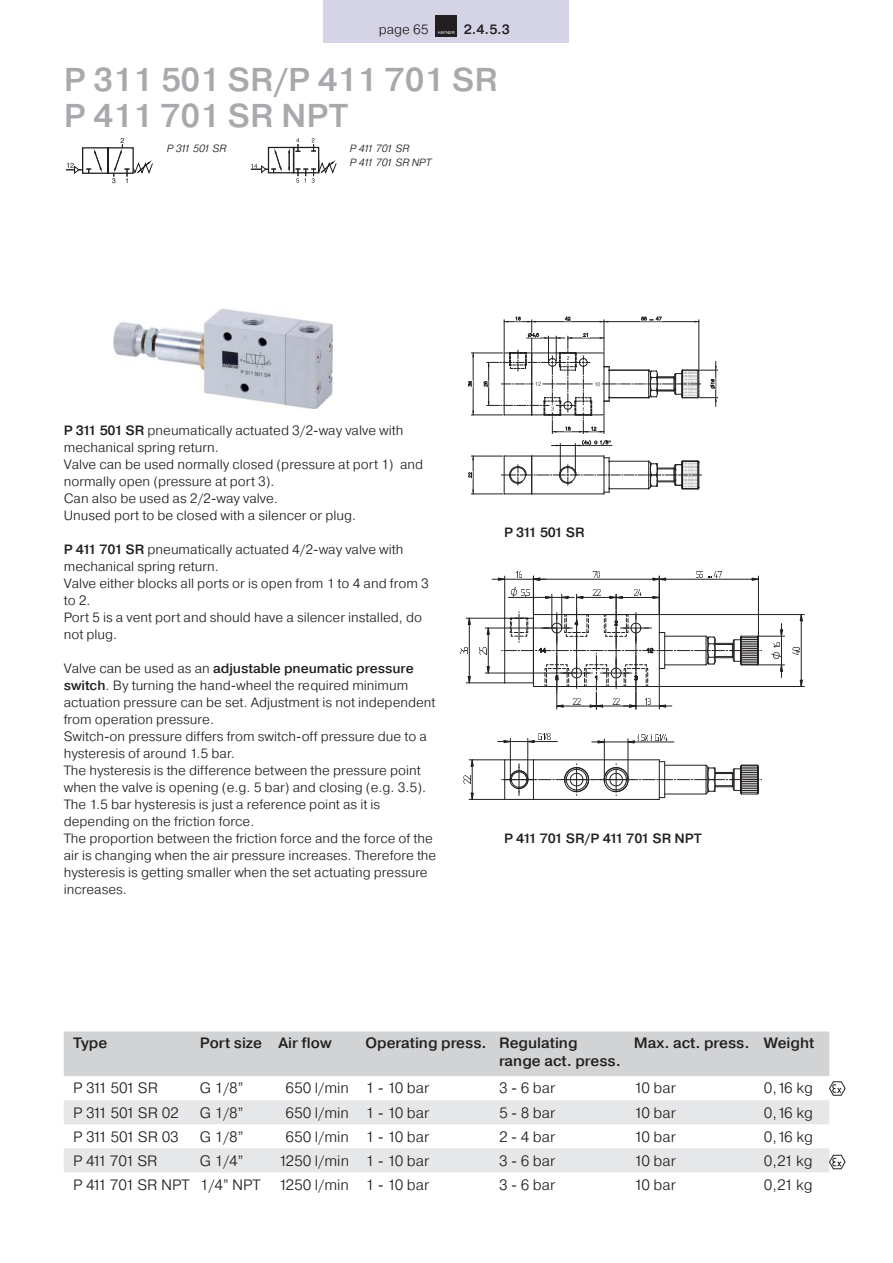
<style>
.page{position:relative;width:893px;height:1263px;background:#fff}
.page>*{position:absolute;margin:0;border:0;box-sizing:border-box;transform-origin:0 0}
.t1{font:500 33px/36px "Pragmatica";color:#a7a9ac}
.t2{font:300 15px "Pragmatica";color:#231f20}
.t3{font:500 15px/18px "Pragmatica";color:#231f20}
.t4{font:300 15px "Pragmatica";letter-spacing:-.065em;color:#231f20}
.t5{font:300 13.5px/17px "Pragmatica";color:#231f20}
.t6{font:500 13.5px "Pragmatica";letter-spacing:-.045em;color:#231f20}
.t7{font:500 13.5px "Pragmatica";letter-spacing:-.095em;color:#231f20}
.t8{font:italic 300 10.5px/13.5px "Pragmatica";letter-spacing:-.05em;color:#231f20}
.t9{font:italic 300 10.5px "Pragmatica";letter-spacing:-.095em;color:#231f20}
.s1{font-weight:500}
</style>
<div class="page">
<svg style="left:66px;top:138px;width:87px;height:45px"></svg>
<svg style="left:251px;top:138px;width:86px;height:45px"></svg>
<img style="left:113px;top:308px;width:220px;height:101px">
<svg style="left:696px;top:571px;width:25px;height:7px"></svg>
<hr style="left:758px;top:576px;width:1px;height:61px;background:#231f20">
<hr style="left:659px;top:579px;width:99px;height:1px;background:#231f20">
<svg style="left:793px;top:647px;width:7px;height:7px"></svg>
<hr style="left:659px;top:614px;width:145px;height:1px;background:#231f20">
<hr style="left:659px;top:686px;width:145px;height:1px;background:#231f20">
<hr style="left:801px;top:615px;width:1px;height:72px;background:#231f20">
<svg style="left:461px;top:647px;width:7px;height:7px"></svg>
<svg style="left:468px;top:617px;width:3px;height:8px"></svg>
<svg style="left:468px;top:676px;width:3px;height:7px"></svg>
<hr style="left:466px;top:618px;width:39px;height:1px;background:#231f20">
<hr style="left:466px;top:683px;width:39px;height:1px;background:#231f20">
<hr style="left:469px;top:618px;width:1px;height:65px;background:#231f20">
<svg style="left:592px;top:571px;width:8px;height:7px"></svg>
<svg style="left:653px;top:578px;width:13px;height:3px"></svg>
<hr style="left:659px;top:576px;width:1px;height:39px;background:#231f20">
<hr style="left:533px;top:579px;width:126px;height:1px;background:#231f20">
<svg style="left:480px;top:647px;width:6px;height:7px"></svg>
<svg style="left:487px;top:627px;width:3px;height:8px"></svg>
<svg style="left:487px;top:666px;width:3px;height:7px"></svg>
<hr style="left:485px;top:628px;width:72px;height:1px;background:#231f20">
<hr style="left:485px;top:673px;width:91px;height:1px;background:#231f20">
<hr style="left:488px;top:628px;width:1px;height:45px;background:#231f20">
<svg style="left:515px;top:571px;width:7px;height:7px"></svg>
<svg style="left:498px;top:578px;width:8px;height:3px"></svg>
<svg style="left:532px;top:578px;width:8px;height:3px"></svg>
<hr style="left:504px;top:576px;width:1px;height:42px;background:#231f20">
<hr style="left:533px;top:576px;width:1px;height:39px;background:#231f20">
<hr style="left:492px;top:579px;width:54px;height:1px;background:#231f20">
<svg style="left:501px;top:759px;width:261px;height:41px"></svg>
<svg style="left:626px;top:734px;width:41px;height:8px"></svg>
<hr style="left:628px;top:739px;width:1px;height:41px;background:#231f20">
<hr style="left:604px;top:739px;width:1px;height:41px;background:#231f20">
<hr style="left:592px;top:742px;width:82px;height:1px;background:#231f20">
<svg style="left:526px;top:734px;width:24px;height:9px"></svg>
<svg style="left:504px;top:740px;width:8px;height:3px"></svg>
<hr style="left:527px;top:738px;width:1px;height:42px;background:#231f20">
<hr style="left:510px;top:738px;width:1px;height:42px;background:#231f20">
<hr style="left:498px;top:741px;width:59px;height:1px;background:#231f20">
<svg style="left:464px;top:776px;width:7px;height:7px"></svg>
<hr style="left:469px;top:760px;width:36px;height:1px;background:#231f20">
<hr style="left:469px;top:799px;width:36px;height:1px;background:#231f20">
<hr style="left:472px;top:760px;width:1px;height:39px;background:#231f20">
<svg style="left:501px;top:588px;width:283px;height:121px"></svg>
<hr style="left:556px;top:628px;width:1px;height:81px;background:#231f20">
<hr style="left:557px;top:706px;width:39px;height:1px;background:#231f20">
<hr style="left:504px;top:494px;width:100px;height:1px;background:#231f20">
<hr style="left:604px;top:321px;width:95px;height:1px;background:#231f20">
<hr style="left:532px;top:321px;width:72px;height:1px;background:#231f20">
<hr style="left:473px;top:353px;width:1px;height:62px;background:#231f20">
<hr style="left:473px;top:456px;width:1px;height:38px;background:#231f20">
<hr style="left:471px;top:415px;width:31px;height:1px;background:#231f20">
<hr style="left:604px;top:320px;width:1px;height:31px;background:#231f20">
<hr style="left:698px;top:320px;width:1px;height:49px;background:#231f20">
<hr style="left:471px;top:456px;width:31px;height:1px;background:#231f20">
<hr style="left:531px;top:320px;width:1px;height:31px;background:#231f20">
<hr style="left:504px;top:320px;width:1px;height:31px;background:#231f20">
<hr style="left:471px;top:494px;width:31px;height:1px;background:#231f20">
<hr style="left:471px;top:353px;width:31px;height:1px;background:#231f20">
<svg style="left:641px;top:316px;width:21px;height:5px"></svg>
<svg style="left:502px;top:440px;width:199px;height:54px"></svg>
<svg style="left:564px;top:316px;width:7px;height:5px"></svg>
<svg style="left:504px;top:316px;width:32px;height:6px"></svg>
<svg style="left:468px;top:380px;width:5px;height:8px"></svg>
<svg style="left:468px;top:471px;width:5px;height:8px"></svg>
<svg style="left:483px;top:332px;width:234px;height:101px"></svg>
<div style="left:324px;top:0;width:245px;height:43px;background:#d4d4e6"></div>
<div style="left:435px;top:15px;width:22px;height:21px;background:#231f20"></div>
<svg style="left:438px;top:31px;width:16px;height:3px"></svg>
<svg style="left:64px;top:1100px;width:765px;height:72px;fill:#e6e7e8"></svg>
<svg style="left:64px;top:1032px;width:782px;height:64px"></svg>
<svg style="left:829px;top:1155px;width:17px;height:14px"></svg>
<p class="t5" style="left:379px;top:22px;width:51px">page 65</p>
<h1 class="t1" style="left:64px;top:64px;width:436px">P 311 501 SR/P 411 701 SR<br>P 411 701 SR NPT</h1>
<p class="t7" style="left:464px;top:24px;width:48px">2.4.5.3</p>
<p class="t9" style="left:167px;top:145px;width:61px">P 311 501 SR</p>
<p class="t8" style="left:350px;top:143px;width:83px">P 411 701 SR<br>P 411 701 SR NPT</p>
<p class="t5" style="left:64px;top:423px;width:361px"><span class="s1">P 311 501 SR</span> pneumatically actuated 3/2-way valve with mechanical spring return.<br>Valve can be used normally closed (pressure at port 1) and normally open (pressure at port 3).<br>Can also be used as 2/2-way valve.<br>Unused port to be closed with a silencer or plug.</p>
<p class="t5" style="left:64px;top:542px;width:367px"><span class="s1">P 411 701 SR</span> pneumatically actuated 4/2-way valve with mechanical spring return.<br>Valve either blocks all ports or is open from 1 to 4 and from 3 to 2.<br>Port 5 is a vent port and should have a silencer installed, do not plug.</p>
<p class="t5" style="left:64px;top:661px;width:374px">Valve can be used as an <span class="s1">adjustable pneumatic pressure switch</span>. By turning the hand-wheel the required minimum actuation pressure can be set. Adjustment is not independent from operation pressure.<br>Switch-on pressure differs from switch-off pressure due to a hysteresis of around 1.5 bar.<br>The hysteresis is the difference between the pressure point when the valve is opening (e.g. 5 bar) and closing (e.g. 3.5).<br>The 1.5 bar hysteresis is just a reference point as it is depending on the friction force.<br>The proportion between the friction force and the force of the air is changing when the air pressure increases. Therefore the hysteresis is getting smaller when the set actuating pressure increases.</p>
<p class="t7" style="left:504px;top:527px;width:82px">P 311 501 SR</p>
<p class="t6" style="left:504px;top:833px;width:199px">P 411 701 SR/P 411 701 SR NPT</p>
<p class="t3" style="left:73px;top:1035px;width:36px">Type</p>
<p class="t3" style="left:200px;top:1035px;width:133px">Port size Air flow</p>
<p class="t3" style="left:499px;top:1035px;width:123px;text-indent:-133px">Operating press. Regulating range act. press.</p>
<p class="t3" style="left:634px;top:1035px;width:182px">Max. act. press. Weight</p>
<p class="t2" style="left:73px;top:1083px;width:87px">P 311 501 SR</p>
<p class="t2" style="left:200px;top:1083px;width:45px">G 1/8”</p>
<p class="t2" style="left:285px;top:1083px;width:145px">650 l/min 1 - 10 bar</p>
<p class="t2" style="left:499px;top:1083px;width:58px">3 - 6 bar</p>
<p class="t2" style="left:634px;top:1083px;width:44px">10 bar</p>
<p class="t2" style="left:764px;top:1083px;width:51px">0,16 kg</p>
<p class="t4" style="left:73px;top:1107px;width:107px">P 311 501 SR 02</p>
<p class="t2" style="left:200px;top:1107px;width:45px">G 1/8”</p>
<p class="t2" style="left:285px;top:1107px;width:145px">650 l/min 1 - 10 bar</p>
<p class="t2" style="left:499px;top:1107px;width:58px">5 - 8 bar</p>
<p class="t2" style="left:634px;top:1107px;width:44px">10 bar</p>
<p class="t2" style="left:764px;top:1107px;width:51px">0,16 kg</p>
<p class="t4" style="left:73px;top:1131px;width:107px">P 311 501 SR 03</p>
<p class="t2" style="left:200px;top:1131px;width:45px">G 1/8”</p>
<p class="t2" style="left:285px;top:1131px;width:145px">650 l/min 1 - 10 bar</p>
<p class="t2" style="left:499px;top:1131px;width:58px">2 - 4 bar</p>
<p class="t2" style="left:634px;top:1131px;width:44px">10 bar</p>
<p class="t2" style="left:764px;top:1131px;width:51px">0,16 kg</p>
<p class="t2" style="left:73px;top:1155px;width:86px">P 411 701 SR</p>
<p class="t2" style="left:200px;top:1155px;width:45px">G 1/4”</p>
<p class="t2" style="left:278px;top:1155px;width:152px">1250 l/min 1 - 10 bar</p>
<p class="t2" style="left:499px;top:1155px;width:58px">3 - 6 bar</p>
<p class="t2" style="left:634px;top:1155px;width:44px">10 bar</p>
<p class="t2" style="left:764px;top:1155px;width:50px">0,21 kg</p>
<p class="t2" style="left:73px;top:1179px;width:358px">P 411 701 SR NPT 1/4” NPT 1250 l/min 1 - 10 bar</p>
<p class="t2" style="left:499px;top:1179px;width:58px">3 - 6 bar</p>
<p class="t2" style="left:634px;top:1179px;width:44px">10 bar</p>
<p class="t2" style="left:764px;top:1179px;width:50px">0,21 kg</p>
</div>
